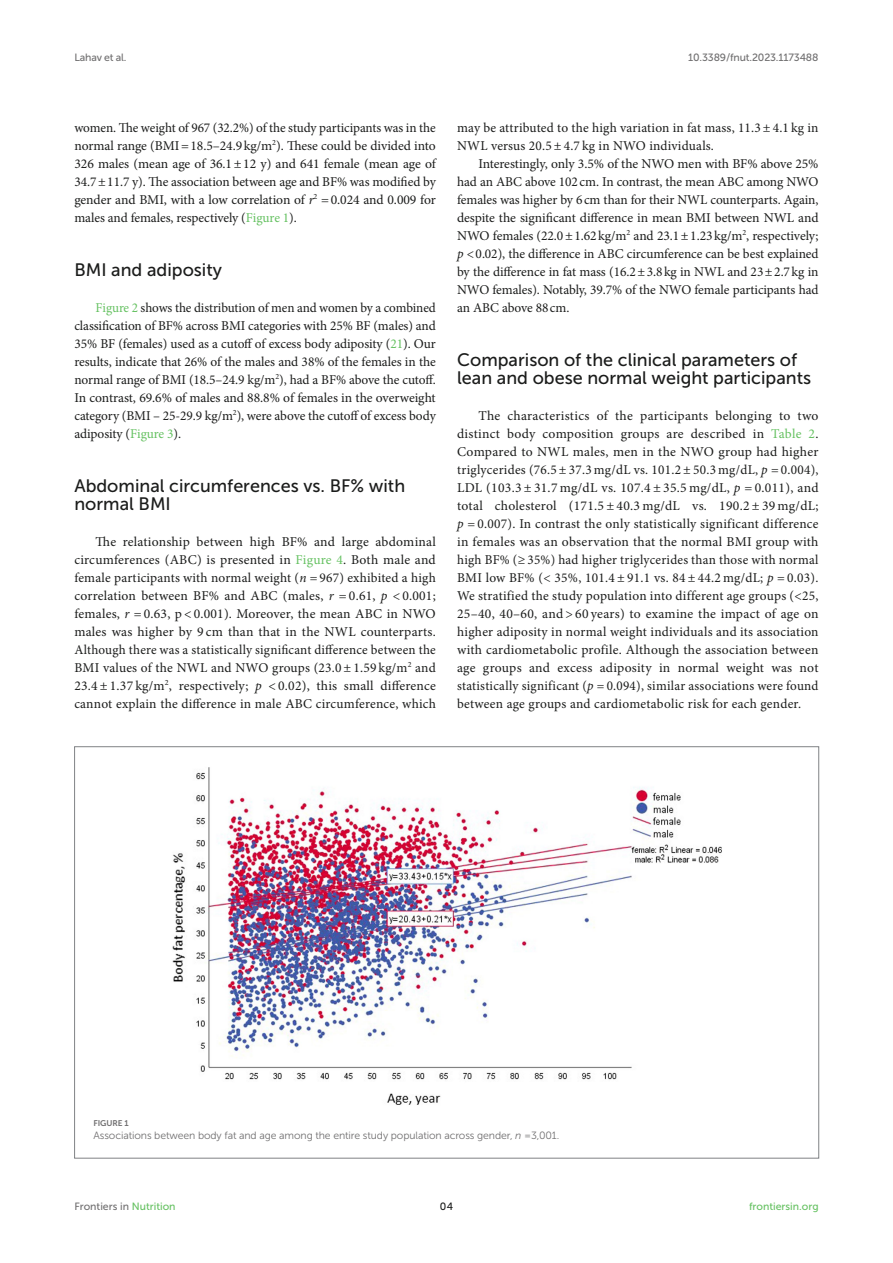
<style>
.page{position:relative;width:893px;height:1263px;background:#fff}
.page>*{position:absolute;margin:0;border:0;box-sizing:border-box;transform-origin:0 0}
.HEAD_2{font:18px/18px "Museo Sans 500";color:#1b1c1b}
.TEXT_FLUSH{font:13.5px/18px "Minion Pro";letter-spacing:.01em;color:#1b1c1b;text-align:justify}
.TEXT{font:13.5px/18px "Minion Pro";letter-spacing:-.005em;color:#1b1c1b;text-align:justify}
.FIG_LEG{font:10.5px "Museo Sans 300";letter-spacing:-.01em;color:#706f70}
.t1{font:10.5px "Museo Sans 500";letter-spacing:-.015em;color:#706f70}
.t2{font:10.5px "Museo Sans 500";color:#65c161}
.t3{font:10.5px "Museo Sans 500";color:#1b1c1b}
.FIG_HD{font:8.25px "Museo Sans 700";letter-spacing:-.01em;color:#706f70}
.s1{font-style:italic}
.s2{color:#65c161}
</style>
<div class="page">
<img style="left:172px;top:767px;width:550px;height:338px">
<p class="t1" style="left:74px;top:51px;width:54px">Lahav et al.</p>
<p class="t1" style="left:688px;top:51px;width:132px">10.3389/fnut.2023.1173488</p>
<p class="TEXT_FLUSH" style="left:74px;top:119px;width:363px">women. The weight of 967 (32.2%) of the study participants was in the normal range (BMI=18.5–24.9kg/m<sup>2</sup>). These could be divided into 326 males (mean age of 36.1±12 y) and 641 female (mean age of 34.7±11.7 y). The association between age and BF% was modified by gender and BMI, with a low correlation of <span class="s1">r</span><sup>2</sup> =0.024 and 0.009 for males and females, respectively (<span class="s2">Figure 1</span>).</p>
<p class="HEAD_2" style="left:74px;top:261px;width:149px">BMI and adiposity</p>
<p class="TEXT_FLUSH" style="left:74px;top:299px;width:363px;text-indent:21px"><span class="s2">Figure 2</span> shows the distribution of men and women by a combined classification of BF% across BMI categories with 25% BF (males) and 35% BF (females) used as a cutoff of excess body adiposity (<span class="s2">21</span>). Our results, indicate that 26% of the males and 38% of the females in the normal range of BMI (18.5–24.9 kg/m<sup>2</sup>), had a BF% above the cutoff.<br>In contrast, 69.6% of males and 88.8% of females in the overweight category (BMI – 25-29.9 kg/m<sup>2</sup>), were above the cutoff of excess body adiposity (<span class="s2">Figure 3</span>).</p>
<p class="HEAD_2" style="left:74px;top:477px;width:332px">Abdominal circumferences vs. BF% with normal BMI</p>
<p class="TEXT_FLUSH" style="left:74px;top:533px;width:363px;text-indent:21px">The relationship between high BF% and large abdominal circumferences (ABC) is presented in <span class="s2">Figure 4</span>. Both male and female participants with normal weight (<span class="s1">n</span> = 967) exhibited a high correlation between BF% and ABC (males, <span class="s1">r</span> = 0.61, <span class="s1">p</span> &lt; 0.001; females, <span class="s1">r</span> = 0.63, p &lt; 0.001). Moreover, the mean ABC in NWO males was higher by 9 cm than that in the NWL counterparts.<br>Although there was a statistically significant difference between the BMI values of the NWL and NWO groups (23.0 ± 1.59 kg/m<sup>2</sup> and 23.4 ± 1.37 kg/m<sup>2</sup>, respectively; <span class="s1">p</span> &lt; 0.02), this small difference cannot explain the difference in male ABC circumference, which</p>
<p class="TEXT_FLUSH" style="left:457px;top:119px;width:363px">may be attributed to the high variation in fat mass, 11.3 ± 4.1 kg in<br>NWL versus 20.5 ± 4.7 kg in NWO individuals.</p>
<p class="TEXT" style="left:457px;top:155px;width:363px;text-indent:21px">Interestingly, only 3.5% of the NWO men with BF% above 25% had an ABC above 102cm. In contrast, the mean ABC among NWO females was higher by 6cm than for their NWL counterparts. Again, despite the significant difference in mean BMI between NWL and NWO females (22.0±1.62kg/m<sup>2</sup> and 23.1±1.23kg/m<sup>2</sup>, respectively; <span class="s1">p</span> &lt;0.02), the difference in ABC circumference can be best explained by the difference in fat mass (16.2±3.8kg in NWL and 23±2.7kg in NWO females). Notably, 39.7% of the NWO female participants had an ABC above 88cm.</p>
<p class="HEAD_2" style="left:457px;top:351px;width:356px">Comparison of the clinical parameters of lean and obese normal weight participants</p>
<p class="TEXT_FLUSH" style="left:457px;top:407px;width:363px;text-indent:21px">The characteristics of the participants belonging to two distinct body composition groups are described in <span class="s2">Table 2</span>.<br>Compared to NWL males, men in the NWO group had higher triglycerides (76.5 ± 37.3 mg/dL vs. 101.2 ± 50.3 mg/dL, <span class="s1">p</span> = 0.004), LDL (103.3 ± 31.7 mg/dL vs. 107.4 ± 35.5 mg/dL, <span class="s1">p</span> = 0.011), and total cholesterol (171.5 ± 40.3 mg/dL vs. 190.2 ± 39 mg/dL; <span class="s1">p</span> = 0.007). In contrast the only statistically significant difference in females was an observation that the normal BMI group with high BF% (≥ 35%) had higher triglycerides than those with normal BMI low BF% (&lt; 35%, 101.4 ± 91.1 vs. 84 ± 44.2 mg/dL; <span class="s1">p</span> = 0.03).<br>We stratified the study population into different age groups (&lt;25, 25–40, 40–60, and &gt; 60 years) to examine the impact of age on higher adiposity in normal weight individuals and its association with cardiometabolic profile. Although the association between age groups and excess adiposity in normal weight was not statistically significant (<span class="s1">p</span> = 0.094), similar associations were found between age groups and cardiometabolic risk for each gender.</p>
<p class="FIG_HD" style="left:94px;top:1118px;width:37px">FIGURE 1</p>
<p class="FIG_LEG" style="left:94px;top:1130px;width:467px">Associations between body fat and age among the entire study population across gender, <span class="s1">n</span> = 3,001.</p>
<p class="t1" style="left:74px;top:1200px;width:103px">Frontiers in <span class="s2">Nutrition</span></p>
<p class="t3" style="left:440px;top:1200px;width:15px">04</p>
<p class="t2" style="left:749px;top:1200px;width:71px">frontiersin.org</p>
</div>
